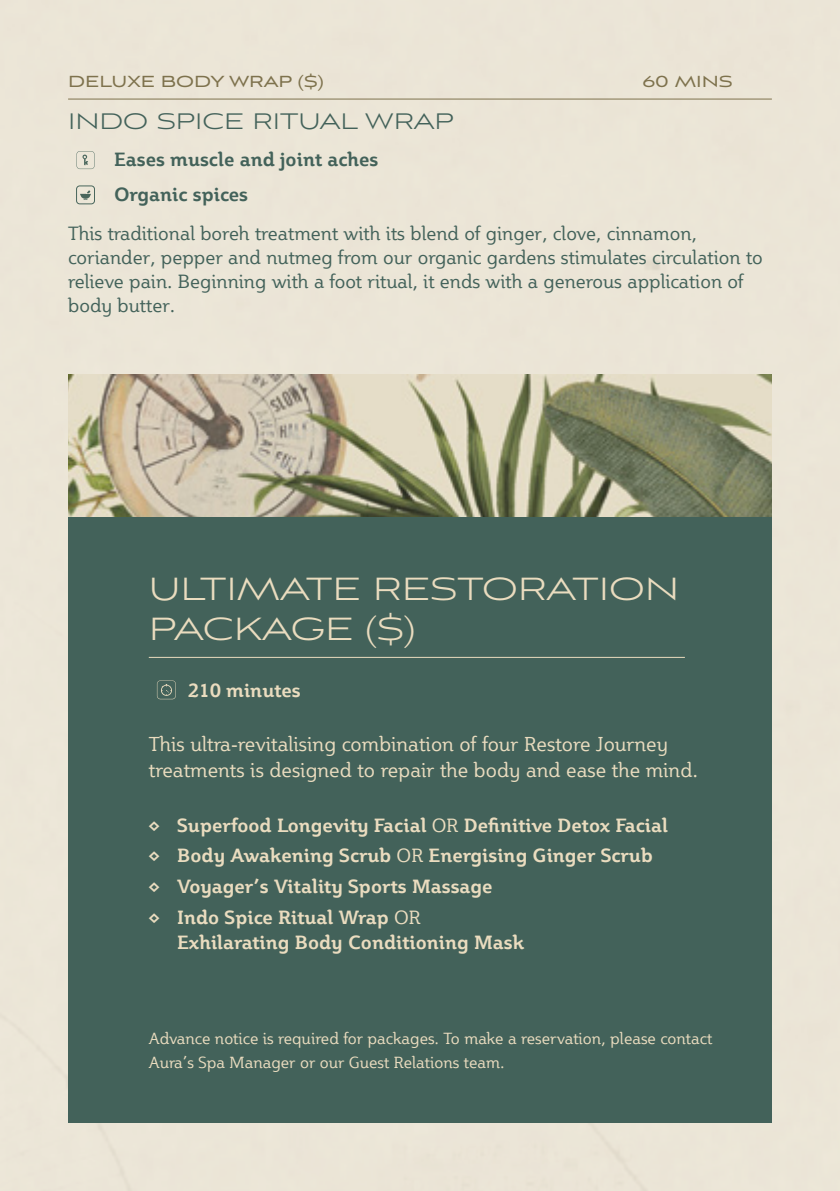
<style>
.page{position:relative;width:840px;height:1191px;background:#fff}
.page>*{position:absolute;margin:0;border:0;box-sizing:border-box;transform-origin:0 0}
.t1{font:300 40px/40px "Aviano Sans";color:#eadcbf}
.t2{font:300 28px "Aviano Sans";color:#43625a}
.t3{font:20px/26px "Plume";color:#eadcbf}
.t4{font:20px "Aviano Sans";color:#7e724d}
.t5{font:19px/24px "Plume";color:#43625a}
.t6{font:700 19px/30.6px "Plume";color:#eadcbf}
.t7{font:700 19px/34.8px "Plume";color:#43625a}
.t8{font:16px/24px "Plume";color:#eadcbf}
.s1{font-weight:400}
</style>
<div class="page">
<div style="left:0;top:0;width:839px;height:1191px;background:#ebe5d7"></div>
<hr style="left:68px;top:99px;width:703px;height:1px;background:#7e724d">
<svg style="left:76px;top:151px;width:18px;height:18px"></svg>
<div style="left:76px;top:186px;width:19px;height:18px;border:1px solid #49665c;border-radius:3px"></div>
<svg style="left:80px;top:190px;width:11px;height:10px"></svg>
<img style="left:68px;top:374px;width:703px;height:143px">
<div style="left:68px;top:517px;width:703px;height:606px;background:#43625a"></div>
<hr style="left:149px;top:657px;width:535px;height:1px;background:#eadcbf">
<svg style="left:157px;top:680px;width:19px;height:19px"></svg>
<p class="t4" style="left:68px;top:72px;width:257px">DELUXE BODY WRAP ($)</p>
<p class="t4" style="left:642px;top:72px;width:92px">60 MINS</p>
<h2 class="t2" style="left:68px;top:108px;width:387px">INDO SPICE RITUAL WRAP</h2>
<p class="t7" style="left:114px;top:141px;width:266px">Eases muscle and joint aches<br>Organic spices</p>
<p class="t5" style="left:68px;top:221px;width:696px">This traditional boreh treatment with its blend of ginger, clove, cinnamon, coriander, pepper and nutmeg from our organic gardens stimulates circulation to relieve pain. Beginning with a foot ritual, it ends with a generous application of body butter.</p>
<h1 class="t1" style="left:149px;top:571px;width:531px">ULTIMATE RESTORATION<br>PACKAGE ($)</h1>
<p class="t6" style="left:188px;top:674px;width:114px">210 minutes</p>
<p class="t3" style="left:149px;top:730px;width:550px">This ultra-revitalising combination of four Restore Journey treatments is designed to repair the body and ease the mind.</p>
<p class="t6" style="left:149px;top:809px;width:520px">◊ Superfood Longevity Facial <span class="s1">OR</span> Definitive Detox Facial ◊ Body Awakening Scrub <span class="s1">OR</span> Energising Ginger Scrub ◊ Voyager’s Vitality Sports Massage<br>◊ Indo Spice Ritual Wrap <span class="s1">OR</span></p>
<p class="t6" style="left:177px;top:926px;width:348px">Exhilarating Body Conditioning Mask</p>
<p class="t8" style="left:149px;top:1026px;width:565px">Advance notice is required for packages. To make a reservation, please contact<br>Aura’s Spa Manager or our Guest Relations team.</p>
</div>
